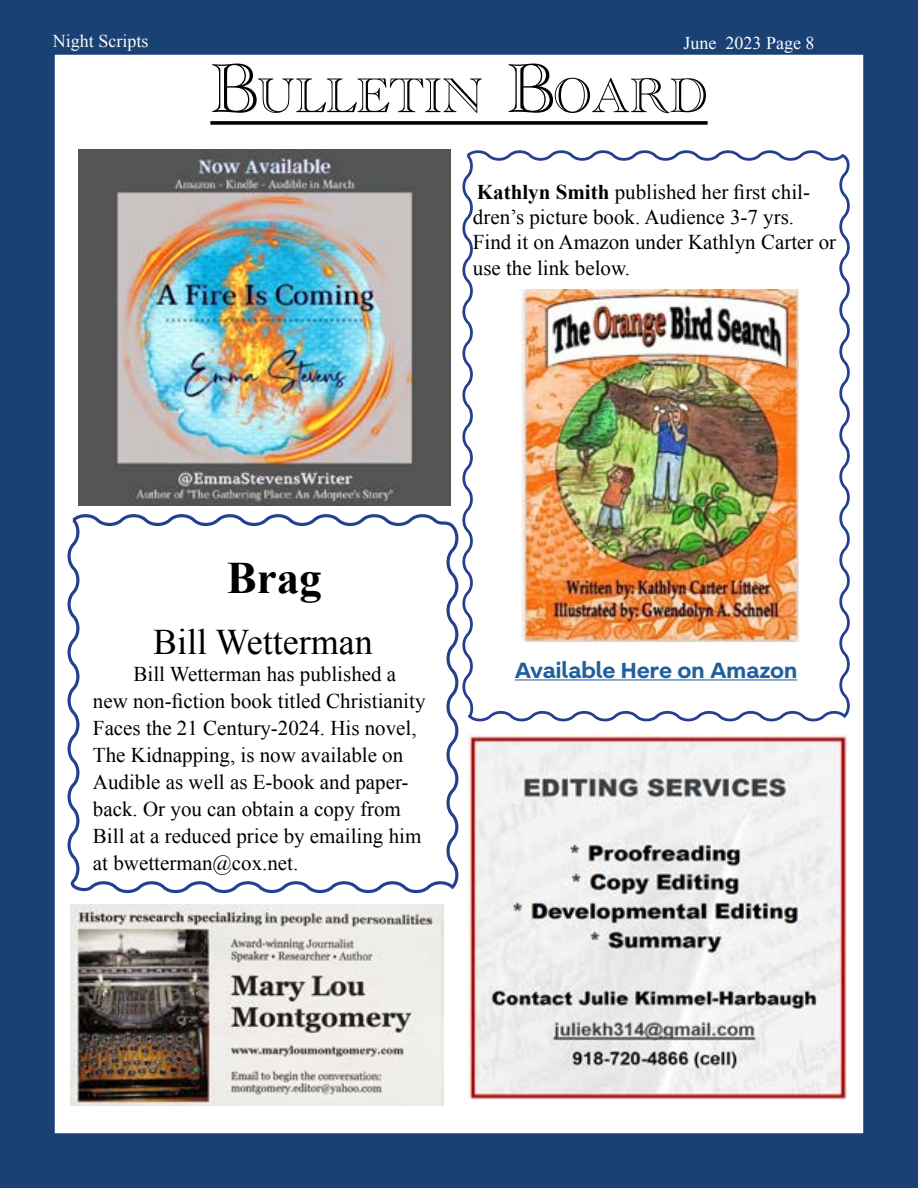
<style>
.page{position:relative;width:918px;height:1188px;background:#1a4174}
.page>*{position:absolute;margin:0;border:0;box-sizing:border-box;transform-origin:0 0}
.t1{font:50.4px "Academy Engraved Let Plain";color:#000}
.t2{font:700 45px "Times New Roman";color:#000}
.t3{font:36px "Times New Roman";color:#000}
.t4{font:21px/27px "Times New Roman";color:#000}
.t5{font:700 21px "Literal";color:#215e9e}
.t6{font:18px "Times New Roman";color:#fbfbfb}
.s1{font-size:72px}
.s2{font-weight:700}
</style>
<div class="page">
<div style="left:53px;top:53px;width:812px;height:1082px;background:#fff;border:2px solid #1a4174"></div>
<svg style="left:210px;top:121px;width:498px;height:4px;background:#191919"></svg>
<img style="left:79px;top:150px;width:371px;height:355px">
<svg style="left:462px;top:150px;width:388px;height:572px"></svg>
<img style="left:468px;top:734px;width:378px;height:365px">
<img style="left:70px;top:904px;width:374px;height:202px">
<svg style="left:67px;top:510px;width:396px;height:384px"></svg>
<img style="left:522px;top:290px;width:276px;height:352px">
<p class="t6" style="left:53px;top:29px;width:97px">Night Scripts</p>
<p class="t6" style="left:684px;top:30px;width:132px">June 2023 Page 8</p>
<h1 class="t1" style="left:210px;top:58px;width:499px"><span class="s1">B</span>ULLETIN <span class="s1">B</span>OARD</h1>
<p class="t4" style="left:473px;top:179px;width:365px;line-height:25.2px"><span class="s2">Kathlyn Smith</span> published her first chil&shy;dren’s picture book. Audience 3-7 yrs.<br>Find it on Amazon under Kathlyn Carter or use the link below.</p>
<h2 class="t2" style="left:227px;top:546px;width:96px">Brag</h2>
<h3 class="t3" style="left:153px;top:618px;width:221px">Bill Wetterman</h3>
<p class="t4" style="left:93px;top:660px;width:334px;text-indent:41px">Bill Wetterman has published a new non-fiction book titled Christianity Faces the 21 Century-2024. His novel, The Kidnapping, is now available on Audible as well as E-book and paper&shy;back. Or you can obtain a copy from Bill at a reduced price by emailing him at bwetterman@cox.net.</p>
<p class="t5" style="left:515px;top:656px;width:284px">Available Here on Amazon</p>
</div>
